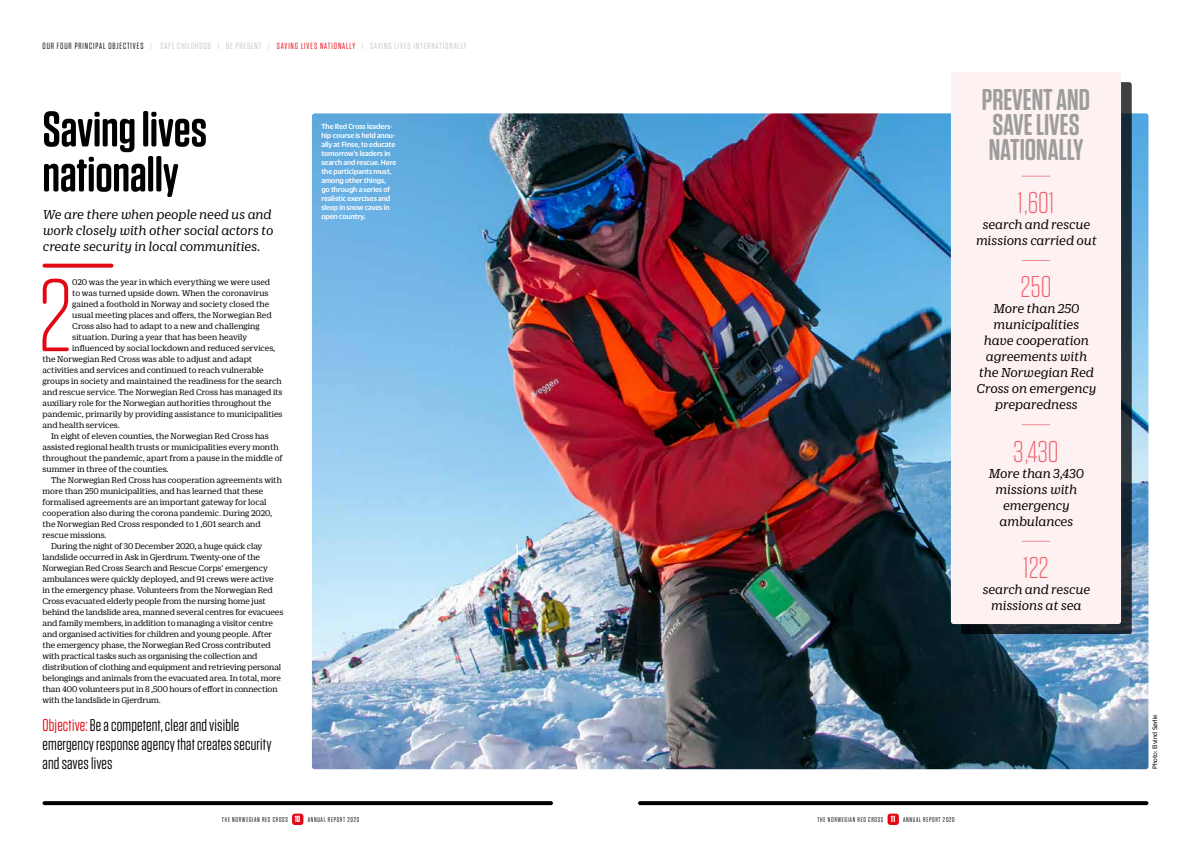
<style>
.page{position:relative;width:1191px;height:842px;background:#fff}
.page>*{position:absolute;margin:0;border:0;box-sizing:border-box;transform-origin:0 0}
.t1{font:300 102.9px "Tungsten Rounded";color:#e30613}
.t2{font:600 50px/45px "Tungsten Rounded";color:#000}
.t3{font:600 30px/25px "Tungsten Rounded";color:#9d9d9c}
.t4{font:300 30px "Tungsten Rounded";color:#ec5f6c}
.t5{font:17px/19px "Tungsten Rounded";letter-spacing:.01em;color:#000}
.t6{font:italic 14px/16px "Duplicate Ionic";letter-spacing:.01em;color:#000;text-align:center}
.t7{font:9px "Duplicate Ionic";letter-spacing:-.01em;color:#000}
.t8{font:9px "Tungsten Rounded";letter-spacing:.1em;color:#c6c6c6}
.t9{font:500 8px/9px "Duplicate Sans";color:#fff;scale:.95 1}
.t10{font:7px "Tungsten Rounded";letter-spacing:.1em;color:#000}
.t11{font:7px "Duplicate Sans";color:#000}
.s1{color:#000}
.s2{color:#e30613}
.s3{font-weight:700;font-size:9px;color:#fff}
</style>
<div class="page">
<div style="left:292px;top:814px;width:11px;height:11px;background:#e30613;border-radius:3px"></div>
<svg style="left:43px;top:801px;width:510px;height:4px;background:#080808"></svg>
<svg style="left:638px;top:801px;width:510px;height:4px;background:#080808"></svg>
<div style="left:887px;top:814px;width:12px;height:11px;background:#e30613;border-radius:3px"></div>
<img style="left:312px;top:113px;width:836px;height:656px">
<svg style="left:43px;top:264px;width:70px;height:4px"></svg>
<div style="left:961px;top:82px;width:170px;height:552px;background:#000;opacity:.75"></div>
<div style="left:951px;top:72px;width:170px;height:552px;background:#fef1f1;border-radius:3px"></div>
<svg style="left:1022px;top:176px;width:28px;height:1px"></svg>
<svg style="left:1021px;top:260px;width:29px;height:1px"></svg>
<svg style="left:1021px;top:424px;width:29px;height:1px"></svg>
<svg style="left:1021px;top:541px;width:29px;height:1px"></svg>
<p class="t8" style="left:43px;top:41px;width:425px"><span class="s1">OUR FOUR PRINCIPAL OBJECTIVES</span> | SAFE CHILDHOOD | BE PRESENT | <span class="s2">SAVING LIVES NATIONALLY</span> | SAVING LIVES INTERNATIONALLY</p>
<h2 class="t2" style="left:43px;top:107px;width:166px">Saving lives nationally</h2>
<h3 class="t6" style="left:43px;top:205px;width:232px;text-align:left">We are there when people need us and work closely with other social actors to create security in local communities.</h3>
<h1 class="t1" style="left:38px;top:263px;width:36px">2</h1>
<p class="t7" style="left:72px;top:276px;width:199px">020 was the year in which everything we were used</p>
<p class="t7" style="left:72px;top:287px;width:198px">to was turned upside down. When the coronavirus</p>
<p class="t7" style="left:72px;top:298px;width:199px">gained a foothold in Norway and society closed the</p>
<p class="t7" style="left:72px;top:309px;width:201px">usual meeting places and offers, the Norwegian Red</p>
<p class="t7" style="left:72px;top:320px;width:189px">Cross also had to adapt to a new and challenging</p>
<p class="t7" style="left:72px;top:331px;width:176px">situation. During a year that has been heavily</p>
<p class="t7" style="left:72px;top:342px;width:204px">influenced by social lockdown and reduced services,</p>
<p class="t7" style="left:43px;top:353px;width:211px">the Norwegian Red Cross was able to adjust and adapt</p>
<p class="t7" style="left:43px;top:364px;width:223px">activities and services and continued to reach vulnerable</p>
<p class="t7" style="left:43px;top:375px;width:241px">groups in society and maintained the readiness for the search</p>
<p class="t7" style="left:43px;top:386px;width:242px">and rescue service. The Norwegian Red Cross has managed its</p>
<p class="t7" style="left:43px;top:397px;width:230px">auxiliary role for the Norwegian authorities throughout the</p>
<p class="t7" style="left:43px;top:408px;width:242px">pandemic, primarily by providing assistance to municipalities</p>
<p class="t7" style="left:43px;top:419px;width:79px">and health services.</p>
<p class="t7" style="left:51px;top:430px;width:219px">In eight of eleven counties, the Norwegian Red Cross has</p>
<p class="t7" style="left:43px;top:441px;width:237px">assisted regional health trusts or municipalities every month</p>
<p class="t7" style="left:43px;top:452px;width:242px">throughout the pandemic, apart from a pause in the middle of</p>
<p class="t7" style="left:43px;top:463px;width:128px">summer in three of the counties.</p>
<p class="t7" style="left:51px;top:474px;width:232px">The Norwegian Red Cross has cooperation agreements with</p>
<p class="t7" style="left:43px;top:485px;width:222px">more than 250 municipalities, and has learned that these</p>
<p class="t7" style="left:43px;top:496px;width:226px">formalised agreements are an important gateway for local</p>
<p class="t7" style="left:43px;top:507px;width:231px">cooperation also during the corona pandemic. During 2020,</p>
<p class="t7" style="left:43px;top:518px;width:220px">the Norwegian Red Cross responded to 1 ,601 search and</p>
<p class="t7" style="left:43px;top:529px;width:66px">rescue missions.</p>
<p class="t7" style="left:51px;top:540px;width:213px">During the night of 30 December 2020, a huge quick clay</p>
<p class="t7" style="left:43px;top:551px;width:219px">landslide occurred in Ask in Gjerdrum. Twenty-one of the</p>
<p class="t7" style="left:43px;top:562px;width:227px">Norwegian Red Cross Search and Rescue Corps’ emergency</p>
<p class="t7" style="left:43px;top:573px;width:233px">ambulances were quickly deployed, and 91 crews were active</p>
<p class="t7" style="left:43px;top:584px;width:232px">in the emergency phase. Volunteers from the Norwegian Red</p>
<p class="t7" style="left:43px;top:595px;width:225px">Cross evacuated elderly people from the nursing home just</p>
<p class="t7" style="left:43px;top:606px;width:242px">behind the landslide area, manned several centres for evacuees</p>
<p class="t7" style="left:43px;top:617px;width:232px">and family members, in addition to managing a visitor centre</p>
<p class="t7" style="left:43px;top:628px;width:231px">and organised activities for children and young people. After</p>
<p class="t7" style="left:43px;top:639px;width:230px">the emergency phase, the Norwegian Red Cross contributed</p>
<p class="t7" style="left:43px;top:650px;width:216px">with practical tasks such as organising the collection and</p>
<p class="t7" style="left:43px;top:661px;width:240px">distribution of clothing and equipment and retrieving personal</p>
<p class="t7" style="left:43px;top:672px;width:240px">belongings and animals from the evacuated area. In total, more</p>
<p class="t7" style="left:43px;top:683px;width:236px">than 400 volunteers put in 8 ,500 hours of effort in connection</p>
<p class="t7" style="left:43px;top:694px;width:120px">with the landslide in Gjerdrum.</p>
<h3 class="t5" style="left:43px;top:716px;width:230px"><span class="s2">Objective:</span> Be a competent, clear and visible emergency response agency that creates security and saves lives</h3>
<p class="t9" style="left:321px;top:121px;width:80px">The Red Cross leaders&shy;hip course is held annu&shy;ally at Finse, to educate tomorrow's leaders in search and rescue. Here the participants must, among other things, go through a series of realistic exercises and sleep in snow caves in open country.</p>
<p class="t10" style="left:222px;top:816px;width:139px">THE NORWEGIAN RED CROSS <span class="s3">10</span> ANNUAL REPORT 2020</p>
<p class="t10" style="left:817px;top:816px;width:139px">THE NORWEGIAN RED CROSS <span class="s3">11</span> ANNUAL REPORT 2020</p>
<h3 class="t3" style="left:982px;top:88px;width:110px">PREVENT AND<br>SAVE LIVES<br>NATIONALLY</h3>
<h3 class="t4" style="left:1017px;top:187px;width:39px">1,601</h3>
<h3 class="t6" style="left:975px;top:215px;width:122px">search and rescue missions carried out</h3>
<h3 class="t4" style="left:1020px;top:271px;width:33px">250</h3>
<h3 class="t6" style="left:976px;top:300px;width:121px">More than 250 municipalities<br>have cooperation agreements with the Norwegian Red<br>Cross on emergency preparedness</h3>
<h3 class="t4" style="left:1013px;top:436px;width:47px">3,430</h3>
<h3 class="t6" style="left:988px;top:464px;width:96px">More than 3,430 missions with emergency ambulances</h3>
<h3 class="t4" style="left:1023px;top:552px;width:27px">122</h3>
<h3 class="t6" style="left:982px;top:580px;width:109px">search and rescue missions at sea</h3>
<p class="t11" style="left:1150px;top:769px;width:56px;rotate:-90deg">Photo: Eivind Sørlie</p>
</div>
